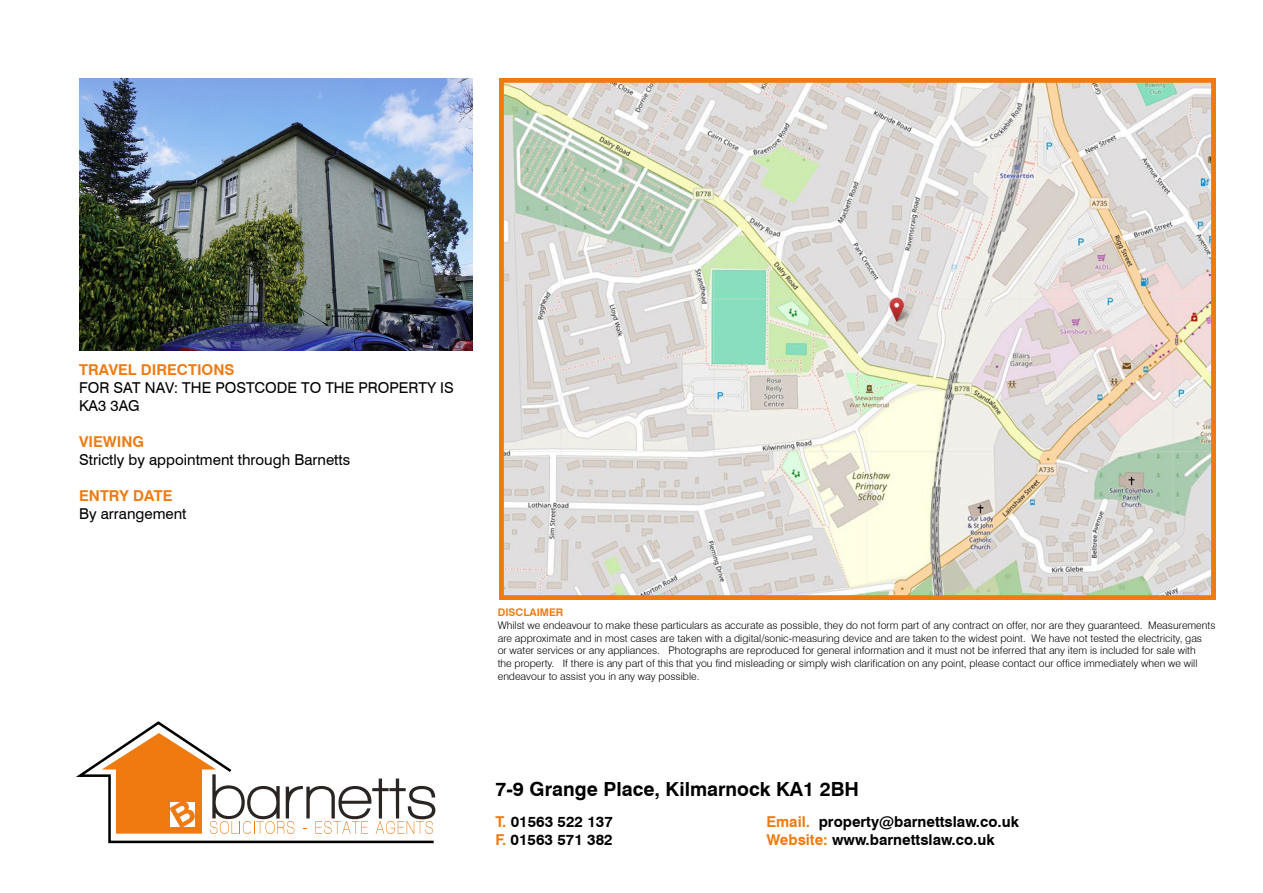
<style>
.page{position:relative;width:1263px;height:893px;background:#fff}
.page>*{position:absolute;margin:0;border:0;box-sizing:border-box;transform-origin:0 0}
.t1{font:700 19.5px "Swiss 721 BT";color:#000}
.t2{font:15px/18px "Swiss 721 BT";color:#000}
.t3{font:700 15px/18px "Swiss 721 BT";color:#000}
.t4{font:700 15px "Swiss 721 BT";color:#ef7b10}
.t5{font:300 10.5px/12.6px "Swiss 721 BT";color:#000}
.t6{font:700 10.5px "Swiss 721 BT";color:#ef7b10}
.s1{color:#ef7b10}
</style>
<div class="page">
<svg style="left:76px;top:721px;width:360px;height:123px"></svg>
<svg style="left:499px;top:78px;width:716px;height:522px;background:#ddd9ce"></svg>
<img style="left:79px;top:78px;width:393px;height:273px">
<h2 class="t4" style="left:79px;top:360px;width:157px">TRAVEL DIRECTIONS</h2>
<h2 class="t2" style="left:79px;top:378px;width:376px">FOR SAT NAV: THE POSTCODE TO THE PROPERTY IS<br>KA3 3AG</h2>
<h2 class="t4" style="left:79px;top:432px;width:67px">VIEWING</h2>
<h2 class="t2" style="left:79px;top:450px;width:272px">Strictly by appointment through Barnetts</h2>
<h2 class="t4" style="left:79px;top:486px;width:95px">ENTRY DATE</h2>
<h2 class="t2" style="left:79px;top:504px;width:109px">By arrangement</h2>
<p class="t6" style="left:498px;top:606px;width:67px">DISCLAIMER</p>
<p class="t5" style="left:498px;top:619px;width:719px">Whilst we endeavour to make these particulars as accurate as possible, they do not form part of any contract on offer, nor are they guaranteed. Measurements are approximate and in most cases are taken with a digital/sonic-measuring device and are taken to the widest point. We have not tested the electricity, gas<br>or water services or any appliances. Photographs are reproduced for general information and it must not be inferred that any item is included for sale with<br>the property. If there is any part of this that you find misleading or simply wish clarification on any point, please contact our office immediately when we will endeavour to assist you in any way possible.</p>
<h1 class="t1" style="left:495px;top:777px;width:365px">7-9 Grange Place, Kilmarnock KA1 2BH</h1>
<h2 class="t3" style="left:495px;top:812px;width:119px"><span class="s1">T.</span> 01563 522 137<br><span class="s1">F.</span> 01563 571 382</h2>
<h2 class="t3" style="left:766px;top:812px;width:254px"><span class="s1">Email.</span> property@barnettslaw.co.uk<br><span class="s1">Website:</span> www.barnettslaw.co.uk</h2>
</div>
